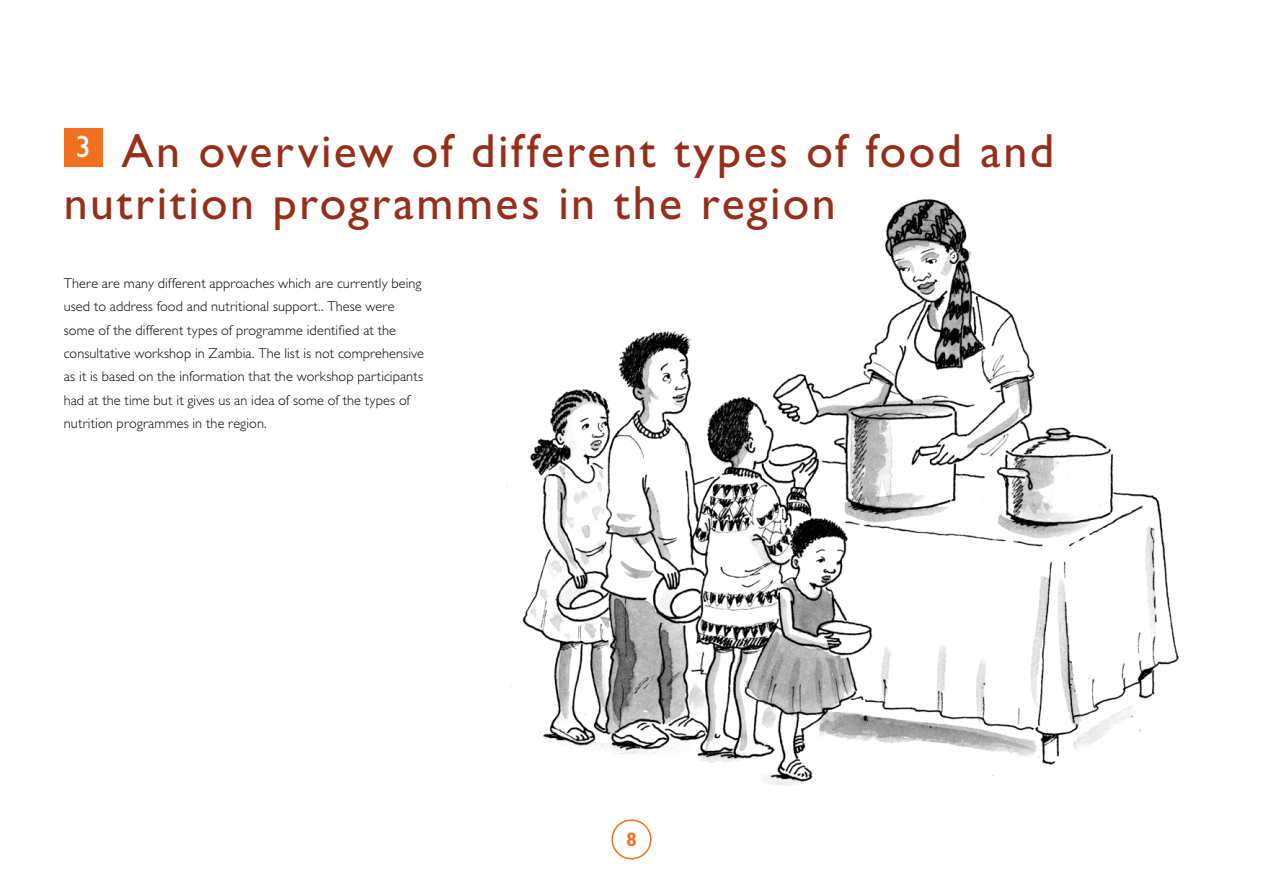
<style>
.page{position:relative;width:1263px;height:893px;background:#fff}
.page>*{position:absolute;margin:0;border:0;box-sizing:border-box;transform-origin:0 0}
.t1{font:48px/52.5px "Gill Sans";letter-spacing:.05em;color:#962f1a}
.t2{font:700 19.5px "Gill Sans";color:#f37021}
.t3{font:300 14.25px/23.4px "Gill Sans";letter-spacing:.01em;color:#000}
</style>
<div class="page">
<div style="left:611px;top:819px;width:40px;height:40px;border:2px solid #f37021;border-radius:50%"></div>
<img style="left:506px;top:199px;width:673px;height:587px">
<div style="left:64px;top:128px;width:39px;height:39px;background:#f37021"></div>
<h1 class="t1" style="left:64px;top:124px;width:992px"><sup>3</sup> An overview of different types of food and nutrition programmes in the region</h1>
<p class="t3" style="left:64px;top:272px;width:362px">There are many different approaches which are currently being used to address food and nutritional support.. These were some of the different types of programme identified at the consultative workshop in Zambia. The list is not comprehensive as it is based on the information that the workshop participants had at the time but it gives us an idea of some of the types of nutrition programmes in the region.</p>
<h2 class="t2" style="left:626px;top:828px;width:12px">8</h2>
</div>
